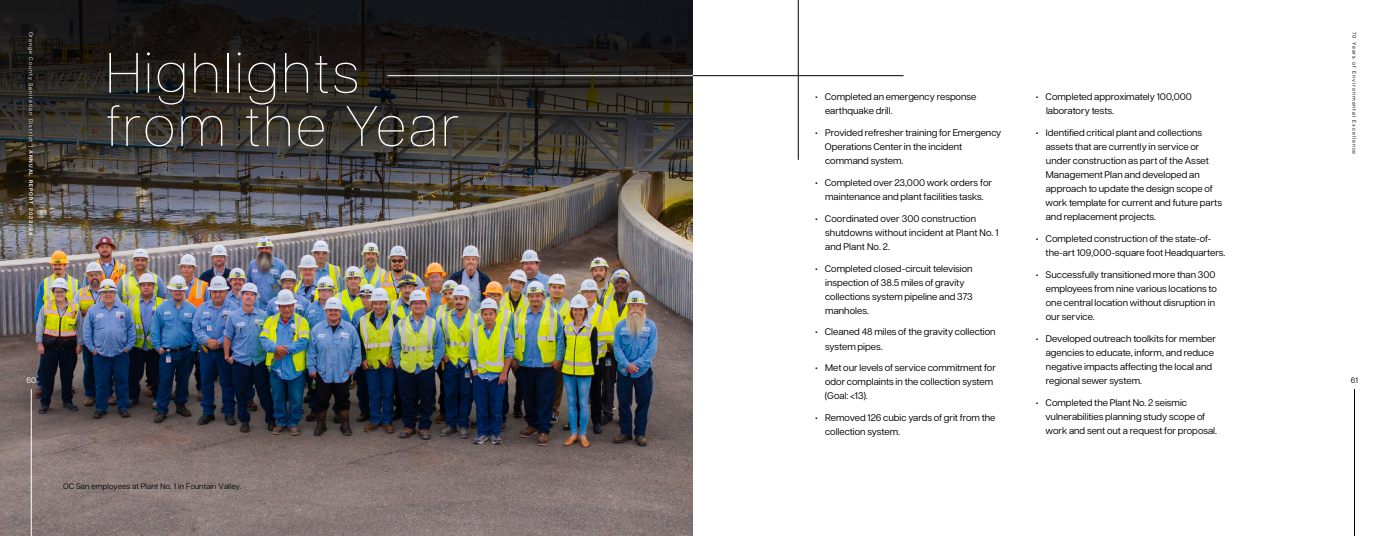
<style>
.page{position:relative;width:1386px;height:536px;background:#fff}
.page>*{position:absolute;margin:0;border:0;box-sizing:border-box;transform-origin:0 0}
.t1{font:100 56.7px/53.2px "Articulat CF";letter-spacing:.05em;color:#fff}
.t2{font:9.62px/14px "Articulat CF";color:#000}
.t3{font:7.88px "Articulat CF";letter-spacing:.01em;color:#000}
.t4{font:7.88px "Articulat CF";color:#000}
.t5{font:7.88px "Articulat CF";color:#fff}
.t6{font:5.25px "Articulat CF";letter-spacing:.2em;color:#fff}
.t7{font:5.25px "Articulat CF";letter-spacing:.2em;color:#000}
.s1{font-weight:600}
.s2{font-size:10.5px}
</style>
<div class="page">
<img style="left:0;top:0;width:693px;height:536px">
<hr style="left:387px;top:75px;width:306px;height:1px;background:#fff">
<hr style="left:693px;top:75px;width:211px;height:1px;background:#000">
<hr style="left:798px;top:0;width:1px;height:160px;background:#000">
<hr style="left:1354px;top:389px;width:1px;height:147px;background:#000">
<hr style="left:31px;top:389px;width:1px;height:147px;background:#fff">
<p class="t6" style="left:35px;top:32px;width:205px;rotate:90deg">Orange County Sanitation District | <span class="s1">ANNUAL REPORT 2023/24</span></p>
<p class="t1" style="left:106px;top:43px;width:355px">Highlights from the Year</p>
<p class="t5" style="left:27px;top:374px;width:11px">60</p>
<p class="t3" style="left:63px;top:480px;width:180px">OC San employees at Plant No. 1 in Fountain Valley.</p>
<p class="t2" style="left:825px;top:89px;width:153px;text-indent:-10px"><span class="s2">•</span> Completed an emergency response earthquake drill.</p>
<p class="t2" style="left:825px;top:125px;width:178px;text-indent:-10px"><span class="s2">•</span> Provided refresher training for Emergency<br>Operations Center in the incident command system.</p>
<p class="t2" style="left:815px;top:175px;width:178px;text-align:center"><span class="s2">•</span> Completed over 23,000 work orders for maintenance and plant facilities tasks.</p>
<p class="t2" style="left:825px;top:210px;width:175px;text-indent:-10px"><span class="s2">•</span> Coordinated over 300 construction shutdowns without incident at Plant No. 1 and Plant No. 2.</p>
<p class="t2" style="left:825px;top:260px;width:149px;text-indent:-10px"><span class="s2">•</span> Completed closed-circuit television inspection of 38.5 miles of gravity collections system pipeline and 373 manholes.</p>
<p class="t2" style="left:825px;top:324px;width:172px;text-indent:-10px"><span class="s2">•</span> Cleaned 48 miles of the gravity collection system pipes.</p>
<p class="t2" style="left:825px;top:360px;width:172px;text-indent:-10px"><span class="s2">•</span> Met our levels of service commitment for odor complaints in the collection system (Goal: &lt;13).</p>
<p class="t2" style="left:825px;top:410px;width:172px;text-indent:-10px"><span class="s2">•</span> Removed 126 cubic yards of grit from the collection system.</p>
<p class="t2" style="left:1046px;top:89px;width:147px;text-indent:-10px"><span class="s2">•</span> Completed approximately 100,000 laboratory tests.</p>
<p class="t2" style="left:1046px;top:125px;width:178px;text-indent:-10px"><span class="s2">•</span> Identified critical plant and collections assets that are currently in service or under construction as part of the Asset Management Plan and developed an approach to update the design scope of work template for current and future parts and replacement projects.</p>
<p class="t2" style="left:1046px;top:231px;width:181px;text-indent:-10px"><span class="s2">•</span> Completed construction of the state-of&shy;the-art 109,000-square foot Headquarters.</p>
<p class="t2" style="left:1046px;top:266px;width:173px;text-indent:-10px"><span class="s2">•</span> Successfully transitioned more than 300 employees from nine various locations to one central location without disruption in our service.</p>
<p class="t2" style="left:1046px;top:330px;width:172px;text-indent:-10px"><span class="s2">•</span> Developed outreach toolkits for member agencies to educate, inform, and reduce negative impacts affecting the local and regional sewer system.</p>
<p class="t2" style="left:1045px;top:394px;width:173px;text-indent:-10px"><span class="s2">•</span> Completed the Plant No. 2 seismic vulnerabilities planning study scope of work and sent out a request for proposal.</p>
<p class="t7" style="left:1358px;top:32px;width:124px;rotate:90deg">70 Years of Environmental Excellence</p>
<p class="t4" style="left:1351px;top:374px;width:9px">61</p>
</div>
